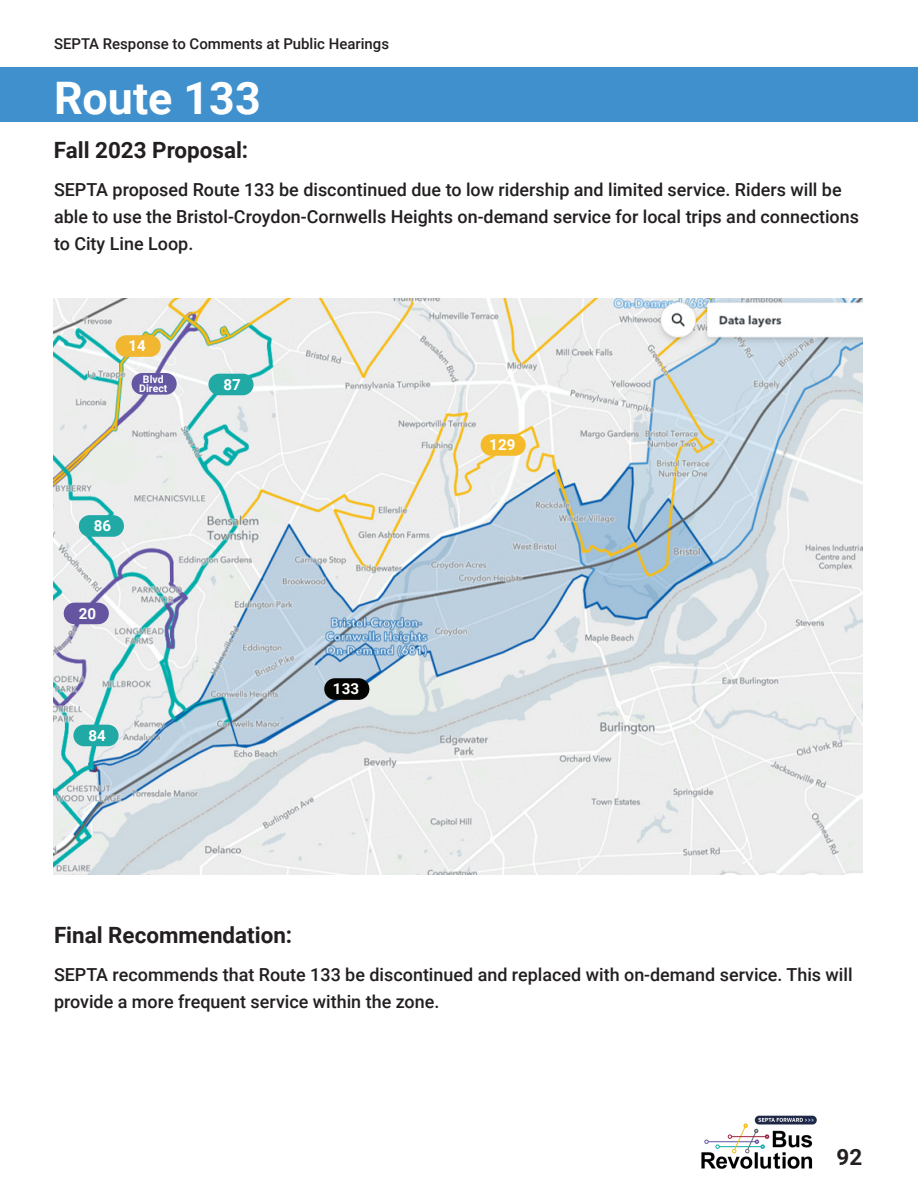
<style>
.page{position:relative;width:918px;height:1188px;background:#fff}
.page>*{position:absolute;margin:0;border:0;box-sizing:border-box;transform-origin:0 0}
.Route___Header{font:700 44.85px "Roboto";color:#fff}
.Sub-Header_1{font:700 22.35px "Roboto";color:#231f20}
.t1{font:500 18px/26.8px "Roboto";color:#231f20}
.Route_Label{font:700 15.15px "Roboto";color:#fff}
.t2{font:500 15px "Roboto";color:#231f20}
.Route_Label-2{font:700 10.5px "Roboto";color:#fff}
</style>
<div class="page">
<div style="left:0;top:68px;width:918px;height:54px;background:#4090ce"></div>
<img style="left:701px;top:1115px;width:116px;height:54px">
<img style="left:54px;top:298px;width:809px;height:577px">
<div style="left:481px;top:434px;width:45px;height:22px;background:#f5ba2a;border-radius:11px"></div>
<div style="left:64px;top:603px;width:45px;height:21px;background:#6555a0;border-radius:11px"></div>
<div style="left:208px;top:374px;width:46px;height:21px;background:#20a9a5;border-radius:11px"></div>
<div style="left:79px;top:515px;width:45px;height:22px;background:#20a9a5;border-radius:11px"></div>
<div style="left:73px;top:725px;width:46px;height:21px;background:#20a9a5;border-radius:11px"></div>
<div style="left:132px;top:373px;width:45px;height:22px;background:#6558a3;border-radius:11px"></div>
<div style="left:116px;top:335px;width:45px;height:22px;background:#f1b731;border-radius:11px"></div>
<div style="left:324px;top:678px;width:45px;height:22px;background:#040503;border-radius:11px"></div>
<p class="t2" style="left:54px;top:33px;width:337px">SEPTA Response to Comments at Public Hearings</p>
<p class="Route___Header" style="left:54px;top:67px;width:208px">Route 133</p>
<p class="Sub-Header_1" style="left:54px;top:134px;width:196px">Fall 2023 Proposal:</p>
<p class="t1" style="left:54px;top:175px;width:807px">SEPTA proposed Route 133 be discontinued due to low ridership and limited service. Riders will be able to use the Bristol-Croydon-Cornwells Heights on-demand service for local trips and connections to City Line Loop.</p>
<p class="Route_Label" style="left:129px;top:335px;width:19px">14</p>
<p class="Route_Label-2" style="left:143px;top:372px;width:22px">Blvd</p>
<p class="Route_Label-2" style="left:139px;top:381px;width:30px">Direct</p>
<p class="Route_Label" style="left:94px;top:515px;width:19px">86</p>
<p class="Route_Label" style="left:79px;top:603px;width:19px">20</p>
<p class="Route_Label" style="left:88px;top:725px;width:19px">84</p>
<p class="Route_Label" style="left:223px;top:374px;width:19px">87</p>
<p class="Route_Label" style="left:333px;top:678px;width:28px">133</p>
<p class="Route_Label" style="left:489px;top:434px;width:28px">129</p>
<p class="Sub-Header_1" style="left:54px;top:920px;width:240px">Final Recommendation:</p>
<p class="t1" style="left:54px;top:961px;width:800px">SEPTA recommends that Route 133 be discontinued and replaced with on-demand service. This will provide a more frequent service within the zone.</p>
<p class="Sub-Header_1" style="left:837px;top:1142px;width:27px">92</p>
</div>
